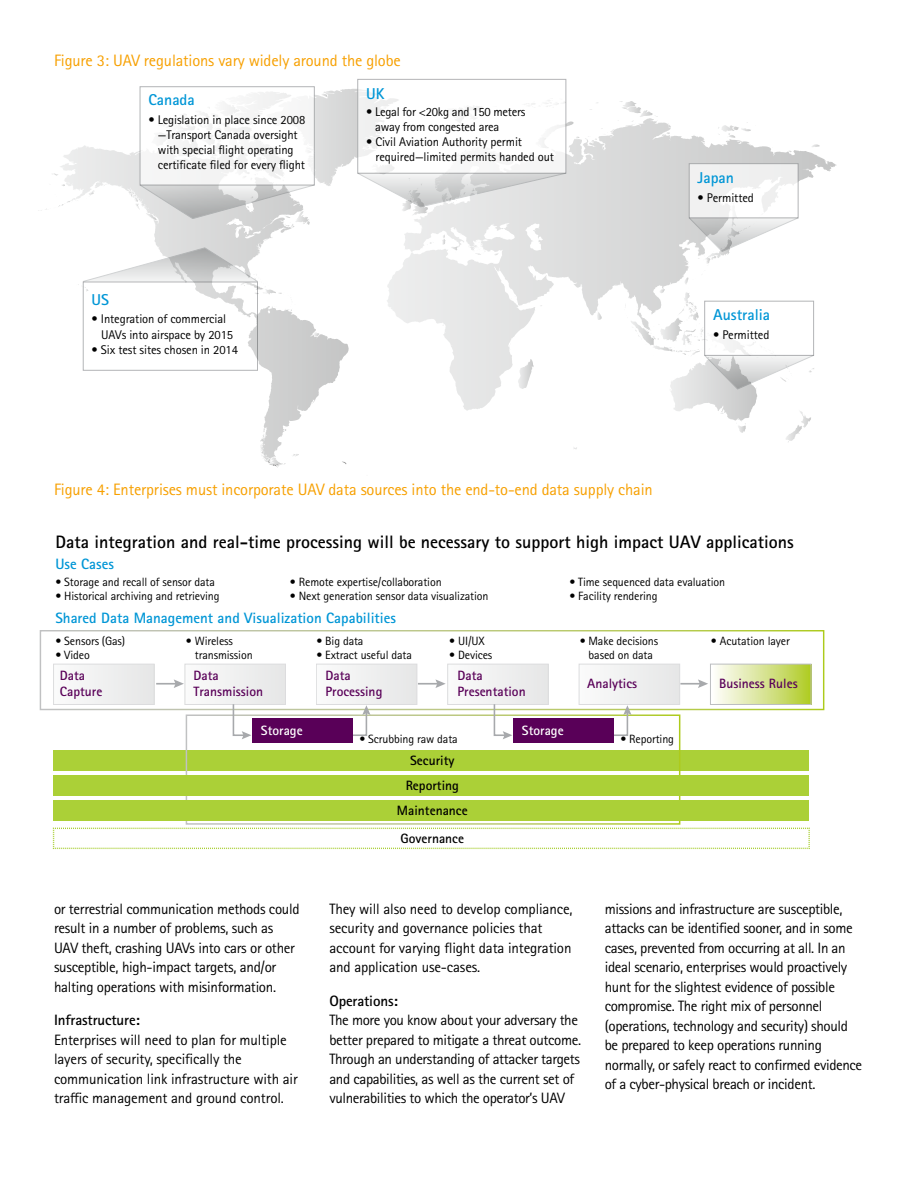
<style>
.page{position:relative;width:918px;height:1188px;background:#fff}
.page>*{position:absolute;margin:0;border:0;box-sizing:border-box;transform-origin:0 0}
.t1{font:700 18px "Agfa Rotis Sans Serif";color:#000}
.t2{font:16.5px "Rotis Sans Seriffor ACN";letter-spacing:-.01em;color:#f7a000}
.t3{font:700 15.75px "Agfa Rotis Sans Serif";color:#0096d6}
.t4{font:15px/19.5px "Rotis Sans Seriffor ACN";letter-spacing:-.025em;color:#000}
.t5{font:700 15px "Agfa Rotis Sans Serif";color:#0096d6}
.t6{font:700 15px "Rotis Sans Seriffor ACN";letter-spacing:-.01em;color:#000}
.t7{font:700 13.5px/16.2px "Agfa Rotis Sans Serif";color:#590058}
.t8{font:700 13.5px/25px "Agfa Rotis Sans Serif";color:#000;text-align:center}
.t9{font:700 13.5px "Agfa Rotis Sans Serif";color:#fff}
.t10{font:12.6px/15.1px "Agfa Rotis Sans Serif";letter-spacing:-.01em;color:#000}
.t11{font:12px/14.4px "Agfa Rotis Sans Serif";letter-spacing:-.01em;color:#000}
</style>
<div class="page">
<div style="left:54px;top:664px;width:100px;height:40px;background:#f0f0f0"></div>
<div style="left:53px;top:664px;width:101px;height:41px;border:1px solid #a7a9ac"></div>
<div style="left:316px;top:664px;width:101px;height:40px;background:#f0f0f0"></div>
<div style="left:316px;top:664px;width:101px;height:41px;border:1px solid #a7a9ac"></div>
<div style="left:448px;top:664px;width:100px;height:40px;background:#f0f0f0"></div>
<div style="left:447px;top:664px;width:102px;height:41px;border:1px solid #a7a9ac"></div>
<div style="left:579px;top:664px;width:101px;height:40px;background:#f0f0f0"></div>
<div style="left:579px;top:664px;width:101px;height:41px;border:1px solid #a7a9ac"></div>
<div style="left:710px;top:664px;width:101px;height:40px;background:linear-gradient(to right,#fff,#b1cc2a)"></div>
<div style="left:710px;top:664px;width:101px;height:41px;border:1px solid #bcbec0"></div>
<div style="left:54px;top:750px;width:755px;height:20px;background:#abd037"></div>
<div style="left:40px;top:630px;width:784px;height:80px;border:1px solid #fff"></div>
<div style="left:186px;top:714px;width:494px;height:111px;border:2px solid #fff"></div>
<hr style="left:156px;top:683px;width:21px;height:2px;background:#a7a9ac">
<hr style="left:418px;top:683px;width:21px;height:2px;background:#a7a9ac">
<svg style="left:435px;top:679px;width:11px;height:9px"></svg>
<hr style="left:680px;top:683px;width:21px;height:2px;background:#a7a9ac">
<svg style="left:698px;top:679px;width:10px;height:9px"></svg>
<svg style="left:174px;top:664px;width:112px;height:75px"></svg>
<svg style="left:351px;top:705px;width:19px;height:31px"></svg>
<div style="left:252px;top:718px;width:101px;height:24px;background:#590058"></div>
<div style="left:54px;top:775px;width:755px;height:20px;background:#abd037"></div>
<div style="left:54px;top:800px;width:755px;height:20px;background:#abd037"></div>
<svg style="left:52px;top:827px;width:758px;height:23px"></svg>
<svg style="left:493px;top:703px;width:19px;height:36px"></svg>
<svg style="left:612px;top:705px;width:19px;height:31px"></svg>
<div style="left:513px;top:718px;width:101px;height:24px;background:#590058"></div>
<div style="left:83px;top:282px;width:175px;height:89px;border:1px solid #939598"></div>
<svg style="left:260px;top:428px;width:26px;height:40px"></svg>
<svg style="left:312px;top:328px;width:7px;height:9px"></svg>
<svg style="left:786px;top:411px;width:25px;height:31px"></svg>
<svg style="left:736px;top:419px;width:10px;height:14px"></svg>
<div style="left:357px;top:79px;width:209px;height:95px;border:1px solid #939598"></div>
<div style="left:140px;top:86px;width:175px;height:99px;border:1px solid #939598"></div>
<svg style="left:38px;top:89px;width:314px;height:228px"></svg>
<svg style="left:358px;top:97px;width:462px;height:297px"></svg>
<p class="t2" style="left:54px;top:51px;width:348px">Figure 3: UAV regulations vary widely around the globe</p>
<p class="t3" style="left:148px;top:90px;width:48px">Canada</p>
<p class="t10" style="left:158px;top:112px;width:149px;text-indent:-9px">• Legislation in place since 2008 —Transport Canada oversight with special flight operating certificate filed for every flight</p>
<p class="t3" style="left:92px;top:290px;width:19px">US</p>
<p class="t10" style="left:101px;top:312px;width:134px;text-indent:-9px">• Integration of commercial<br>UAVs into airspace by 2015</p>
<p class="t10" style="left:92px;top:342px;width:148px">• Six test sites chosen in 2014</p>
<p class="t3" style="left:366px;top:83px;width:20px">UK</p>
<p class="t10" style="left:375px;top:104px;width:152px;text-indent:-9px">• Legal for &lt;20kg and 150 meters away from congested area</p>
<p class="t10" style="left:376px;top:134px;width:180px;text-indent:-9px">• Civil Aviation Authority permit required—limited permits handed out</p>
<p class="t3" style="left:698px;top:168px;width:38px">Japan</p>
<p class="t10" style="left:698px;top:190px;width:58px">• Permitted</p>
<p class="t3" style="left:713px;top:305px;width:59px">Australia</p>
<p class="t10" style="left:713px;top:327px;width:58px">• Permitted</p>
<p class="t2" style="left:54px;top:480px;width:600px">Figure 4: Enterprises must incorporate UAV data sources into the end-to-end data supply chain</p>
<p class="t1" style="left:55px;top:531px;width:740px">Data integration and real-time processing will be necessary to support high impact UAV applications</p>
<p class="t5" style="left:55px;top:554px;width:60px">Use Cases</p>
<p class="t11" style="left:290px;top:574px;width:153px">• Remote expertise/collaboration</p>
<p class="t11" style="left:290px;top:589px;width:200px">• Next generation sensor data visualization</p>
<p class="t11" style="left:55px;top:574px;width:161px">• Storage and recall of sensor data</p>
<p class="t11" style="left:55px;top:589px;width:166px">• Historical archiving and retrieving</p>
<p class="t11" style="left:55px;top:633px;width:71px">• Sensors (Gas)</p>
<p class="t11" style="left:55px;top:648px;width:36px">• Video</p>
<p class="t5" style="left:55px;top:609px;width:342px">Shared Data Management and Visualization Capabilities</p>
<p class="t11" style="left:449px;top:633px;width:37px">• UI/UX</p>
<p class="t11" style="left:449px;top:648px;width:45px">• Devices</p>
<p class="t11" style="left:195px;top:633px;width:59px;text-indent:-9px">• Wireless transmission</p>
<p class="t11" style="left:316px;top:633px;width:49px">• Big data</p>
<p class="t11" style="left:316px;top:648px;width:97px">• Extract useful data</p>
<p class="t11" style="left:569px;top:574px;width:157px">• Time sequenced data evaluation</p>
<p class="t11" style="left:569px;top:589px;width:90px">• Facility rendering</p>
<p class="t11" style="left:580px;top:633px;width:80px;text-align:center">• Make decisions based on data</p>
<p class="t11" style="left:711px;top:633px;width:80px">• Acutation layer</p>
<p class="t7" style="left:60px;top:667px;width:44px">Data<br>Capture</p>
<p class="t7" style="left:193px;top:667px;width:71px">Data<br>Transmission</p>
<p class="t7" style="left:325px;top:667px;width:58px">Data<br>Processing</p>
<p class="t7" style="left:457px;top:667px;width:70px">Data<br>Presentation</p>
<p class="t7" style="left:587px;top:675px;width:51px">Analytics</p>
<p class="t7" style="left:719px;top:675px;width:80px">Business Rules</p>
<p class="t9" style="left:261px;top:722px;width:43px">Storage</p>
<p class="t4" style="left:54px;top:899px;width:247px">or terrestrial communication methods could result in a number of problems, such as UAV theft, crashing UAVs into cars or other susceptible, high-impact targets, and/or halting operations with misinformation.</p>
<p class="t6" style="left:54px;top:1011px;width:87px">Infrastructure:</p>
<p class="t4" style="left:54px;top:1030px;width:245px">Enterprises will need to plan for multiple layers of security, specifically the communication link infrastructure with air traffic management and ground control.</p>
<p class="t9" style="left:522px;top:722px;width:43px">Storage</p>
<p class="t11" style="left:359px;top:732px;width:100px">• Scrubbing raw data</p>
<p class="t11" style="left:620px;top:732px;width:55px">• Reporting</p>
<p class="t8" style="left:397px;top:747px;width:72px">Security<br>Reporting<br>Maintenance</p>
<p class="t8" style="left:401px;top:826px;width:65px">Governance</p>
<p class="t4" style="left:329px;top:899px;width:245px">They will also need to develop compliance, security and governance policies that account for varying flight data integration and application use-cases.</p>
<p class="t6" style="left:329px;top:991px;width:70px">Operations:</p>
<p class="t4" style="left:329px;top:1011px;width:253px">The more you know about your adversary the better prepared to mitigate a threat outcome.<br>Through an understanding of attacker targets and capabilities, as well as the current set of vulnerabilities to which the operator’s UAV</p>
<p class="t4" style="left:605px;top:899px;width:259px">missions and infrastructure are susceptible, attacks can be identified sooner, and in some cases, prevented from occurring at all. In an ideal scenario, enterprises would proactively hunt for the slightest evidence of possible compromise. The right mix of personnel (operations, technology and security) should be prepared to keep operations running normally, or safely react to confirmed evidence of a cyber-physical breach or incident.</p>
</div>
